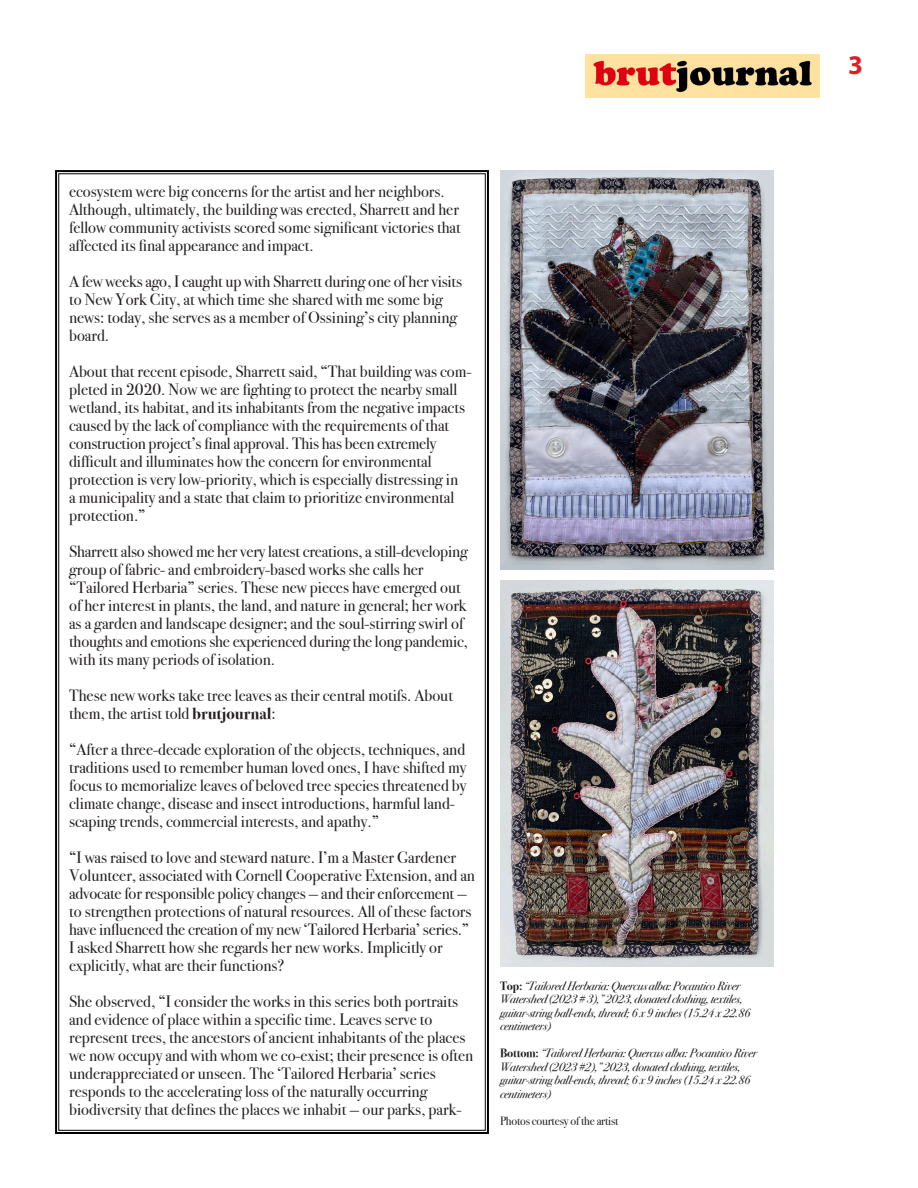
<style>
.page{position:relative;width:918px;height:1188px;background:#fff}
.page>*{position:absolute;margin:0;border:0;box-sizing:border-box;transform-origin:0 0}
.t1{font:700 27px "Myriad Pro";color:#de1f26}
.t2{font:16.5px/18px "Bodoni Svty Two ITCTT";color:#231f20}
.t3{font:italic 12px/13.5px "Bodoni Svty Two ITCTT";letter-spacing:-.02em;color:#231f20}
.t4{font:12px "Bodoni Svty Two ITCTT";letter-spacing:-.02em;color:#231f20}
.s1{font-weight:700}
.s2{font-weight:700;font-style:normal}
</style>
<div class="page">
<svg style="left:55px;top:170px;width:434px;height:964px"></svg>
<img style="left:586px;top:54px;width:234px;height:44px">
<img style="left:500px;top:170px;width:274px;height:399px">
<img style="left:500px;top:581px;width:274px;height:386px">
<p class="t2" style="left:69px;top:180px;width:393px">ecosystem were big concerns for the artist and her neighbors.<br>Although, ultimately, the building was erected, Sharrett and her fellow community activists scored some significant victories that affected its final appearance and impact.</p>
<p class="t2" style="left:69px;top:270px;width:394px">A few weeks ago, I caught up with Sharrett during one of her visits to New York City, at which time she shared with me some big news: today, she serves as a member of Ossining’s city planning board.</p>
<p class="t2" style="left:69px;top:360px;width:404px">About that recent episode, Sharrett said, “That building was com&shy;pleted in 2020. Now we are fighting to protect the nearby small wetland, its habitat, and its inhabitants from the negative impacts caused by the lack of compliance with the requirements of that construction project’s final approval. This has been extremely</p>
<p class="t2" style="left:69px;top:450px;width:390px">difficult and illuminates how the concern for environmental protection is very low-priority, which is especially distressing in a municipality and a state that claim to prioritize environmental protection.”</p>
<p class="t2" style="left:69px;top:540px;width:400px">Sharrett also showed me her very latest creations, a still-developing group of fabric- and embroidery-based works she calls her</p>
<p class="t2" style="left:69px;top:576px;width:400px">“Tailored Herbaria” series. These new pieces have emerged out of her interest in plants, the land, and nature in general; her work as a garden and landscape designer; and the soul-stirring swirl of thoughts and emotions she experienced during the long pandemic, with its many periods of isolation.</p>
<p class="t2" style="left:69px;top:684px;width:385px">These new works take tree leaves as their central motifs. About them, the artist told <span class="s1">brutjournal</span>:</p>
<p class="t2" style="left:69px;top:738px;width:399px">“After a three-decade exploration of the objects, techniques, and traditions used to remember human loved ones, I have shifted my focus to memorialize leaves of beloved tree species threatened by climate change, disease and insect introductions, harmful land&shy;scaping trends, commercial interests, and apathy.”</p>
<p class="t2" style="left:69px;top:846px;width:407px">“I was raised to love and steward nature. I’m a Master Gardener Volunteer, associated with Cornell Cooperative Extension, and an advocate for responsible policy changes — and their enforcement — to strengthen protections of natural resources. All of these factors have influenced the creation of my new ‘Tailored Herbaria’ series.” I asked Sharrett how she regards her new works. Implicitly or explicitly, what are their functions?</p>
<p class="t2" style="left:69px;top:990px;width:390px">She observed, “I consider the works in this series both portraits and evidence of place within a specific time. Leaves serve to</p>
<p class="t2" style="left:69px;top:1026px;width:406px">represent trees, the ancestors of ancient inhabitants of the places we now occupy and with whom we co-exist; their presence is often underappreciated or unseen. The ‘Tailored Herbaria’ series</p>
<p class="t2" style="left:69px;top:1080px;width:360px">responds to the accelerating loss of the naturally occurring</p>
<p class="t2" style="left:69px;top:1098px;width:394px">biodiversity that defines the places we inhabit — our parks, park-</p>
<p class="t3" style="left:500px;top:978px;width:242px"><span class="s2">Top:</span> “Tailored Herbaria: Quercus alba: Pocantico River</p>
<p class="t3" style="left:500px;top:992px;width:252px">Watershed (2023 # 3),” 2023, donated clothing, textiles, guitar-string ball-ends, thread; 6 x 9 inches (15.24 x 22.86 centimeters)</p>
<p class="t3" style="left:500px;top:1046px;width:258px"><span class="s2">Bottom:</span> “Tailored Herbaria: Quercus alba: Pocantico River</p>
<p class="t3" style="left:500px;top:1059px;width:252px">Watershed (2023 #2),” 2023, donated clothing, textiles, guitar-string ball-ends, thread; 6 x 9 inches (15.24 x 22.86 centimeters)</p>
<p class="t4" style="left:500px;top:1111px;width:120px">Photos courtesy of the artist</p>
<p class="t1" style="left:848px;top:48px;width:16px">3</p>
</div>
